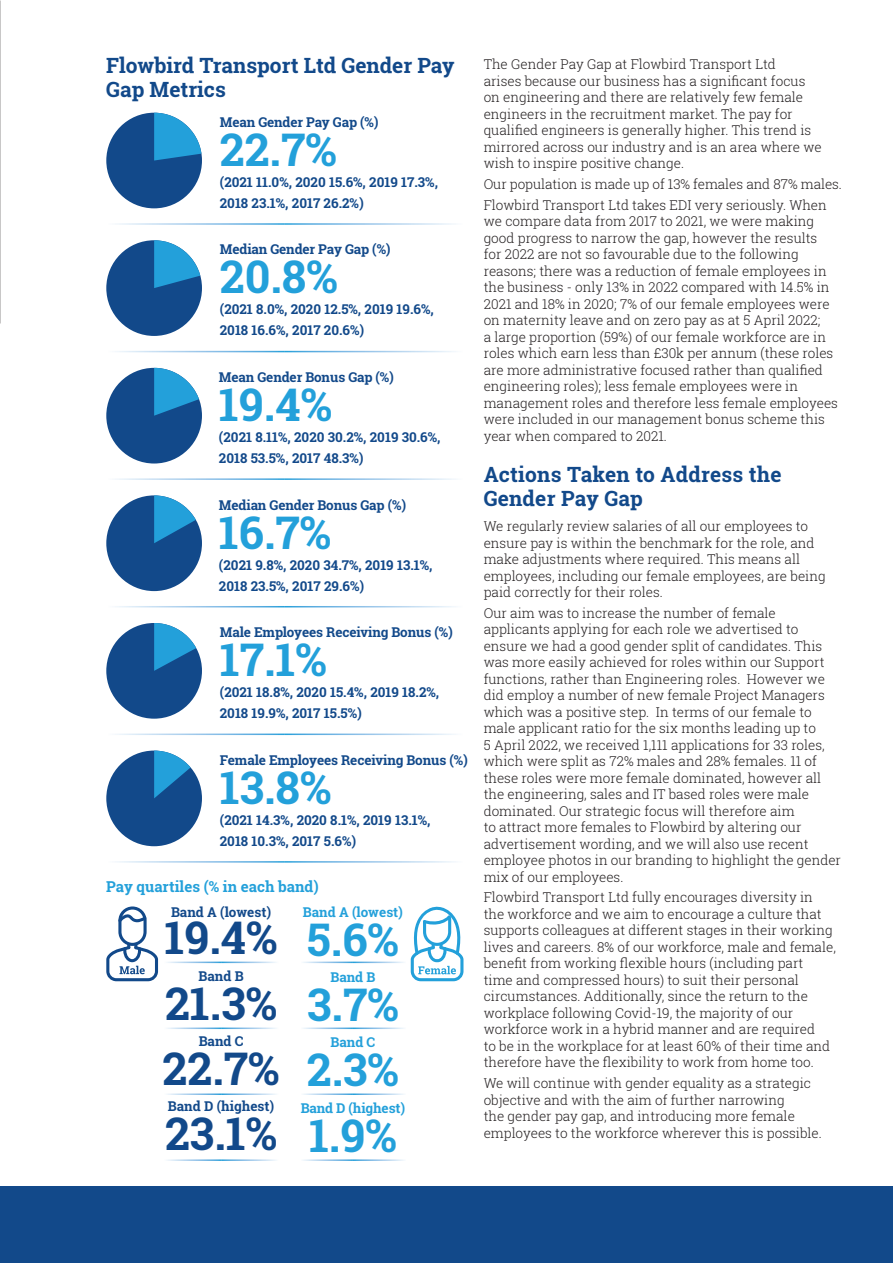
<style>
.page{position:relative;width:893px;height:1263px;background:#fff}
.page>*{position:absolute;margin:0;border:0;box-sizing:border-box;transform-origin:0 0}
.t1{font:700 45px "Roboto Slab";color:#23a0da}
.t2{font:700 45px "Roboto Slab";color:#12498a}
.t3{font:700 21px/24px "Roboto Slab";color:#12498a}
.t4{font:700 15px "Roboto Slab";color:#23a0da}
.t5{font:300 13.5px/16.5px "Roboto Slab";color:#231f20}
.t6{font:700 13.5px/21px "Roboto Slab";color:#12498a}
.t7{font:700 13.5px "Roboto Slab";letter-spacing:-.005em;color:#23a0da}
</style>
<div class="page">
<div style="left:0;top:1186px;width:893px;height:77px;background:#12498a"></div>
<svg style="left:106px;top:906px;width:52px;height:75px"></svg>
<svg style="left:410px;top:906px;width:54px;height:75px"></svg>
<div style="left:106px;top:113px;width:96px;height:95px;background:#12498a;border-radius:50%"></div>
<svg style="left:154px;top:113px;width:47px;height:48px"></svg>
<div style="left:106px;top:240px;width:96px;height:96px;background:#12498a;border-radius:50%"></div>
<svg style="left:154px;top:240px;width:46px;height:48px"></svg>
<div style="left:106px;top:368px;width:96px;height:95px;background:#12498a;border-radius:50%"></div>
<svg style="left:154px;top:368px;width:45px;height:48px"></svg>
<div style="left:106px;top:495px;width:96px;height:96px;background:#12498a;border-radius:50%"></div>
<svg style="left:154px;top:495px;width:42px;height:48px"></svg>
<div style="left:106px;top:623px;width:96px;height:96px;background:#12498a;border-radius:50%"></div>
<svg style="left:154px;top:623px;width:42px;height:48px"></svg>
<div style="left:106px;top:750px;width:96px;height:96px;background:#12498a;border-radius:50%"></div>
<svg style="left:154px;top:750px;width:37px;height:48px"></svg>
<h2 class="t3" style="left:106px;top:53px;width:350px">Flowbird Transport Ltd Gender Pay<br>Gap Metrics</h2>
<p class="t5" style="left:484px;top:56px;width:340px">The Gender Pay Gap at Flowbird Transport Ltd<br>arises because our business has a significant focus on engineering and there are relatively few female engineers in the recruitment market. The pay for qualified engineers is generally higher. This trend is mirrored across our industry and is an area where we wish to inspire positive change.</p>
<p class="t5" style="left:484px;top:174px;width:360px;line-height:20.7px">Our population is made up of 13% females and 87% males.<br>Flowbird Transport Ltd takes EDI very seriously. When</p>
<p class="t5" style="left:484px;top:213px;width:356px">we compare data from 2017 to 2021, we were making good progress to narrow the gap, however the results for 2022 are not so favourable due to the following reasons; there was a reduction of female employees in the business - only 13% in 2022 compared with 14.5% in 2021 and 18% in 2020; 7% of our female employees were on maternity leave and on zero pay as at 5 April 2022;<br>a large proportion (59%) of our female workforce are in roles which earn less than £30k per annum (these roles are more administrative focused rather than qualified engineering roles); less female employees were in management roles and therefore less female employees were included in our management bonus scheme this year when compared to 2021.</p>
<h2 class="t3" style="left:484px;top:462px;width:299px">Actions Taken to Address the<br>Gender Pay Gap</h2>
<p class="t5" style="left:484px;top:517px;width:343px">We regularly review salaries of all our employees to ensure pay is within the benchmark for the role, and make adjustments where required. This means all employees, including our female employees, are being paid correctly for their roles.</p>
<p class="t5" style="left:484px;top:604px;width:359px">Our aim was to increase the number of female applicants applying for each role we advertised to ensure we had a good gender split of candidates. This was more easily achieved for roles within our Support functions, rather than Engineering roles. However we did employ a number of new female Project Managers which was a positive step. In terms of our female to male applicant ratio for the six months leading up to<br>5 April 2022, we received 1,111 applications for 33 roles, which were split as 72% males and 28% females. 11 of these roles were more female dominated, however all the engineering, sales and IT based roles were male dominated. Our strategic focus will therefore aim<br>to attract more females to Flowbird by altering our advertisement wording, and we will also use recent employee photos in our branding to highlight the gender mix of our employees.</p>
<p class="t5" style="left:484px;top:889px;width:354px">Flowbird Transport Ltd fully encourages diversity in the workforce and we aim to encourage a culture that supports colleagues at different stages in their working lives and careers. 8% of our workforce, male and female, benefit from working flexible hours (including part time and compressed hours) to suit their personal circumstances. Additionally, since the return to the workplace following Covid-19, the majority of our workforce work in a hybrid manner and are required<br>to be in the workplace for at least 60% of their time and therefore have the flexibility to work from home too.</p>
<p class="t5" style="left:484px;top:1075px;width:340px">We will continue with gender equality as a strategic objective and with the aim of further narrowing<br>the gender pay gap, and introducing more female employees to the workforce wherever this is possible.</p>
<p class="t6" style="left:220px;top:111px;width:160px">Mean Gender Pay Gap (%)</p>
<h1 class="t1" style="left:220px;top:119px;width:118px">22.7%</h1>
<p class="t6" style="left:220px;top:171px;width:220px">(2021 11.0%, 2020 15.6%, 2019 17.3%,<br>2018 23.1%, 2017 26.2%)</p>
<p class="t6" style="left:220px;top:239px;width:172px">Median Gender Pay Gap (%)</p>
<h1 class="t1" style="left:220px;top:246px;width:119px">20.8%</h1>
<p class="t6" style="left:220px;top:299px;width:215px">(2021 8.0%, 2020 12.5%, 2019 19.6%,<br>2018 16.6%, 2017 20.6%)</p>
<p class="t6" style="left:219px;top:366px;width:176px">Mean Gender Bonus Gap (%)</p>
<h1 class="t1" style="left:219px;top:374px;width:115px">19.4%</h1>
<p class="t6" style="left:219px;top:426px;width:223px">(2021 8.11%, 2020 30.2%, 2019 30.6%,<br>2018 53.5%, 2017 48.3%)</p>
<p class="t6" style="left:219px;top:494px;width:189px">Median Gender Bonus Gap (%)</p>
<h1 class="t1" style="left:219px;top:501px;width:114px">16.7%</h1>
<p class="t6" style="left:219px;top:554px;width:215px">(2021 9.8%, 2020 34.7%, 2019 13.1%,<br>2018 23.5%, 2017 29.6%)</p>
<p class="t6" style="left:220px;top:622px;width:234px">Male Employees Receiving Bonus (%)</p>
<h1 class="t1" style="left:220px;top:629px;width:109px">17.1%</h1>
<p class="t6" style="left:220px;top:682px;width:221px">(2021 18.8%, 2020 15.4%, 2019 18.2%,<br>2018 19.9%, 2017 15.5%)</p>
<p class="t6" style="left:220px;top:749px;width:249px">Female Employees Receiving Bonus (%)</p>
<h1 class="t1" style="left:220px;top:756px;width:113px">13.8%</h1>
<p class="t6" style="left:220px;top:809px;width:212px">(2021 14.3%, 2020 8.1%, 2019 13.1%,<br>2018 10.3%, 2017 5.6%)</p>
<p class="t4" style="left:106px;top:876px;width:214px">Pay quartiles (% in each band)</p>
<p class="t6" style="left:171px;top:901px;width:102px">Band A (lowest)</p>
<h1 class="t2" style="left:165px;top:907px;width:115px">19.4%</h1>
<p class="t6" style="left:199px;top:965px;width:47px">Band B</p>
<h1 class="t2" style="left:165px;top:972px;width:114px">21.3%</h1>
<p class="t6" style="left:199px;top:1030px;width:46px">Band C</p>
<h1 class="t2" style="left:163px;top:1037px;width:118px">22.7%</h1>
<p class="t6" style="left:168px;top:1095px;width:108px">Band D (highest)</p>
<h1 class="t2" style="left:165px;top:1103px;width:114px">23.1%</h1>
<p class="t7" style="left:303px;top:902px;width:102px">Band A (lowest)</p>
<h1 class="t1" style="left:307px;top:908px;width:94px">5.6%</h1>
<p class="t7" style="left:330px;top:968px;width:47px">Band B</p>
<h1 class="t1" style="left:307px;top:974px;width:93px">3.7%</h1>
<p class="t7" style="left:330px;top:1033px;width:46px">Band C</p>
<h1 class="t1" style="left:307px;top:1039px;width:94px">2.3%</h1>
<p class="t7" style="left:301px;top:1098px;width:106px">Band D (highest)</p>
<h1 class="t1" style="left:309px;top:1104px;width:89px">1.9%</h1>
</div>
